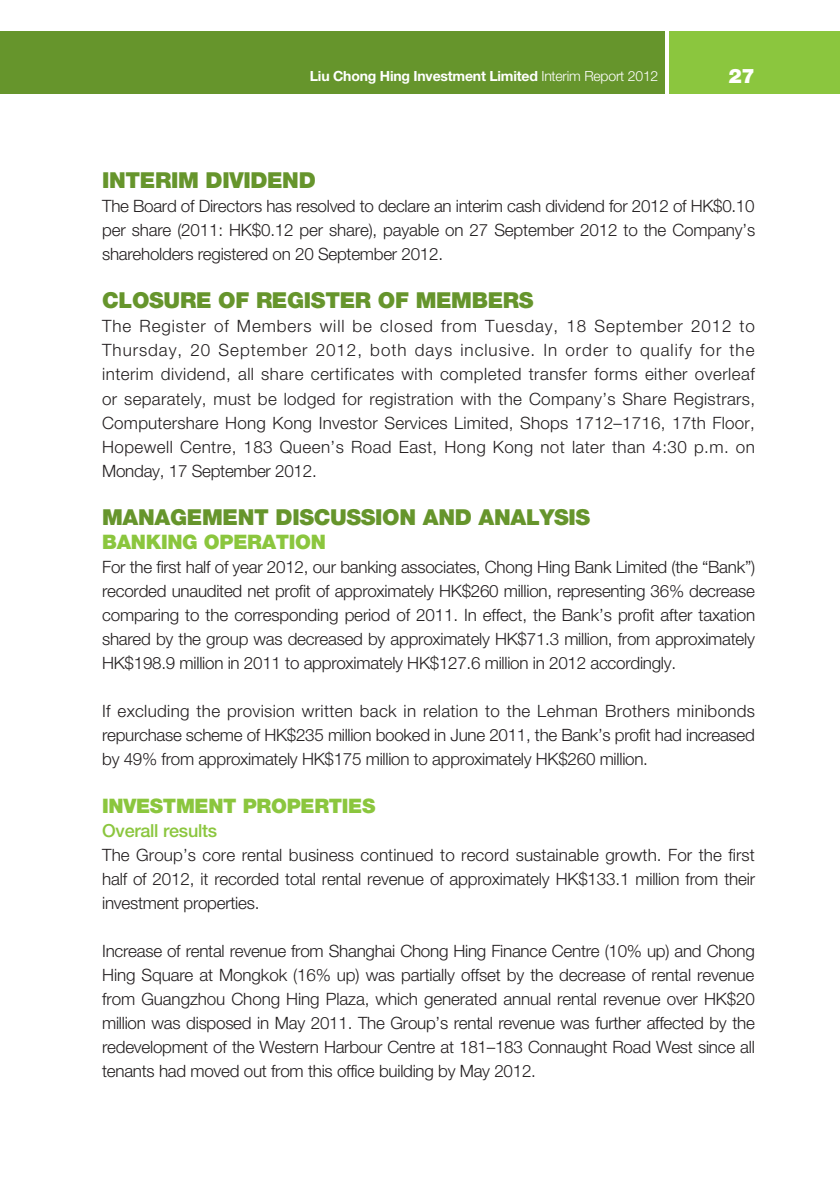
<style>
.page{position:relative;width:840px;height:1191px;background:#fff}
.page>*{position:absolute;margin:0;border:0;box-sizing:border-box;transform-origin:0 0}
.t1{font:900 22px "Helvetica Neue LT Std";letter-spacing:-.015em;color:#66952c}
.t2{font:900 20px "Helvetica Neue LT Std";letter-spacing:-.015em;color:#8bc63e}
.t3{font:900 20px "Helvetica Neue LT Std";color:#fff}
.t4{font:500 18px "Helvetica Neue LT Std";letter-spacing:-.015em;color:#8bc63e}
.t5{font:300 17px/24px "Helvetica Neue LT Std";letter-spacing:-.015em;color:#231f20;text-align:justify}
.t6{font:700 14px "Helvetica Neue LT Std";letter-spacing:-.015em;color:#fff}
.s1{font-weight:300}
</style>
<div class="page">
<div style="left:669px;top:32px;width:170px;height:62px;background:#8bc63e"></div>
<div style="left:0;top:32px;width:663px;height:62px;background:#66952c"></div>
<p class="t6" style="left:309px;top:68px;width:350px">Liu Chong Hing Investment Limited <span class="s1">Interim Report 2012</span></p>
<p class="t3" style="left:728px;top:64px;width:28px">27</p>
<p class="t1" style="left:102px;top:167px;width:215px">INTERIM DIVIDEND</p>
<p class="t5" style="left:102px;top:194px;width:654px">The Board of Directors has resolved to declare an interim cash dividend for 2012 of HK$0.10 per share (2011: HK$0.12 per share), payable on 27 September 2012 to the Company’s shareholders registered on 20 September 2012.</p>
<p class="t1" style="left:102px;top:287px;width:432px">CLOSURE OF REGISTER OF MEMBERS</p>
<p class="t5" style="left:102px;top:314px;width:654px">The Register of Members will be closed from Tuesday, 18 September 2012 to Thursday, 20 September 2012, both days inclusive. In order to qualify for the interim dividend, all share certificates with completed transfer forms either overleaf or separately, must be lodged for registration with the Company’s Share Registrars, Computershare Hong Kong Investor Services Limited, Shops 1712–1716, 17th Floor, Hopewell Centre, 183 Queen’s Road East, Hong Kong not later than 4:30 p.m. on Monday, 17 September 2012.</p>
<p class="t1" style="left:102px;top:503px;width:489px">MANAGEMENT DISCUSSION AND ANALYSIS</p>
<p class="t2" style="left:102px;top:529px;width:29px">BANKING</p>
<p class="t2" style="left:204px;top:529px;width:30px">OPERATION</p>
<p class="t5" style="left:102px;top:554px;width:654px">For the first half of year 2012, our banking associates, Chong Hing Bank Limited (the “Bank”) recorded unaudited net profit of approximately HK$260 million, representing 36% decrease comparing to the corresponding period of 2011. In effect, the Bank’s profit after taxation shared by the group was decreased by approximately HK$71.3 million, from approximately HK$198.9 million in 2011 to approximately HK$127.6 million in 2012 accordingly.</p>
<p class="t5" style="left:102px;top:698px;width:654px">If excluding the provision written back in relation to the Lehman Brothers minibonds repurchase scheme of HK$235 million booked in June 2011, the Bank’s profit had increased by 49% from approximately HK$175 million to approximately HK$260 million.</p>
<p class="t2" style="left:102px;top:793px;width:22px">INVESTMENT</p>
<p class="t2" style="left:243px;top:793px;width:28px">PROPERTIES</p>
<p class="t4" style="left:102px;top:819px;width:116px">Overall results</p>
<p class="t5" style="left:102px;top:842px;width:654px">The Group’s core rental business continued to record sustainable growth. For the first half of 2012, it recorded total rental revenue of approximately HK$133.1 million from their investment properties.</p>
<p class="t5" style="left:102px;top:938px;width:654px">Increase of rental revenue from Shanghai Chong Hing Finance Centre (10% up) and Chong Hing Square at Mongkok (16% up) was partially offset by the decrease of rental revenue from Guangzhou Chong Hing Plaza, which generated annual rental revenue over HK$20 million was disposed in May 2011. The Group’s rental revenue was further affected by the redevelopment of the Western Harbour Centre at 181–183 Connaught Road West since all tenants had moved out from this office building by May 2012.</p>
</div>
